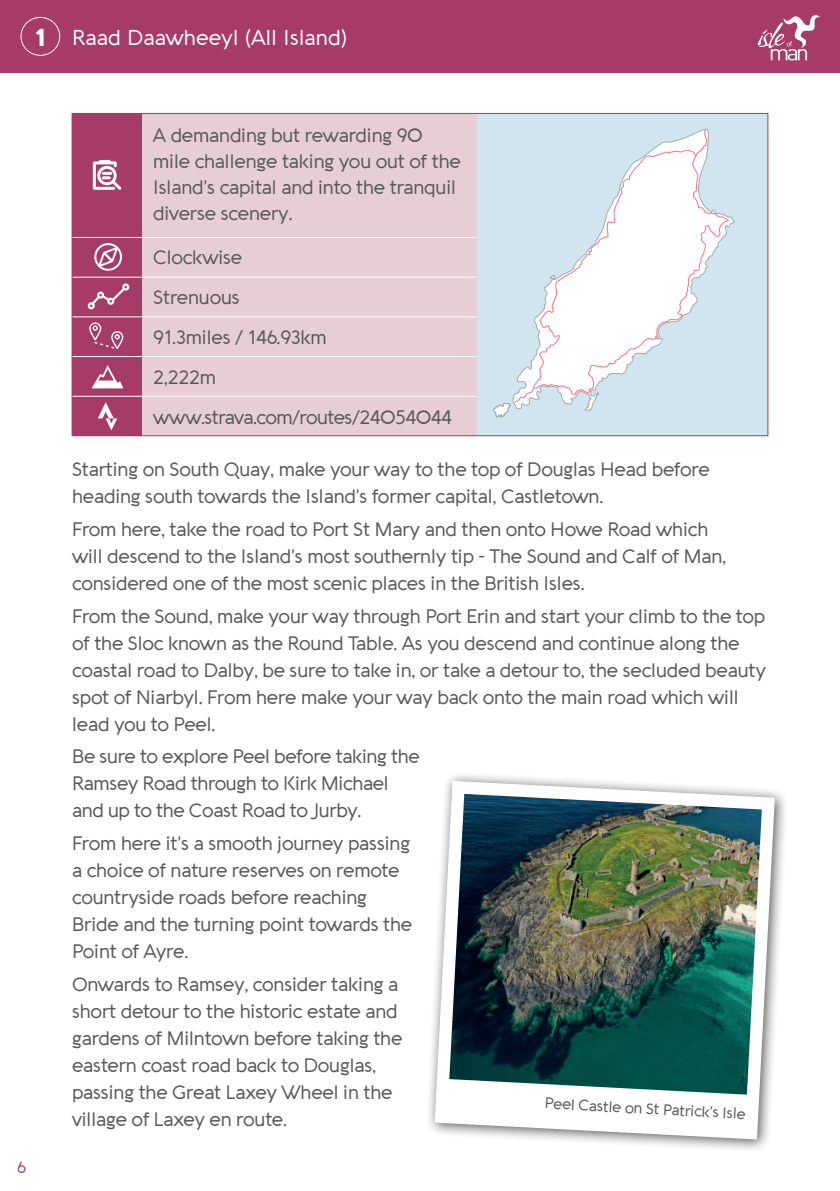
<style>
.page{position:relative;width:840px;height:1191px;background:#fff}
.page>*{position:absolute;margin:0;border:0;box-sizing:border-box;transform-origin:0 0}
.t1{font:900 24px "Aquawax";color:#fff}
.t2{font:21px "Aquawax";color:#fff}
.t3{font:19px/27px "Aquawax";letter-spacing:-.015em;color:#57585a}
.t4{font:16px "Aquawax";color:#a73b67}
.t5{font:15px "Aquawax";color:#57585a}
</style>
<div class="page">
<div style="left:476px;top:113px;width:291px;height:322px;background:#d0e5ef"></div>
<div style="left:0;top:0;width:839px;height:73px;background:#a73b67"></div>
<div style="left:72px;top:113px;width:404px;height:323px;background:#e7ced5"></div>
<div style="left:72px;top:113px;width:70px;height:323px;background:#a73b67"></div>
<svg style="left:89px;top:322px;width:34px;height:27px"></svg>
<svg style="left:92px;top:365px;width:31px;height:23px"></svg>
<svg style="left:98px;top:402px;width:19px;height:28px"></svg>
<svg style="left:93px;top:160px;width:28px;height:30px"></svg>
<svg style="left:94px;top:243px;width:28px;height:28px"></svg>
<div style="left:88px;top:302px;width:7px;height:7px;border:2px solid #fff;border-radius:50%"></div>
<div style="left:122px;top:283px;width:7px;height:7px;border:2px solid #fff;border-radius:50%"></div>
<svg style="left:89px;top:286px;width:38px;height:21px"></svg>
<svg style="left:493px;top:130px;width:235px;height:287px"></svg>
<hr style="left:72px;top:237px;width:404px;height:1px;background:#fff">
<hr style="left:72px;top:277px;width:404px;height:1px;background:#fff">
<hr style="left:72px;top:316px;width:404px;height:1px;background:#fff">
<hr style="left:72px;top:356px;width:404px;height:1px;background:#fff">
<hr style="left:72px;top:396px;width:404px;height:1px;background:#fff">
<div style="left:424px;top:771px;width:364px;height:382px;background:#231f20;opacity:.75"></div>
<img style="left:428px;top:774px;width:352px;height:372px">
<div style="left:20px;top:17px;width:40px;height:39px;border:1px solid #fff;border-radius:50%"></div>
<svg style="left:757px;top:15px;width:62px;height:45px"></svg>
<p class="t1" style="left:35px;top:21px;width:12px">1</p>
<p class="t2" style="left:72px;top:25px;width:276px">Raad Daawheeyl (All Island)</p>
<p class="t4" style="left:17px;top:1157px;width:10px">6</p>
<p class="t3" style="left:153px;top:122px;width:309px;line-height:26px">A demanding but rewarding 90 mile challenge taking you out of the<br>Island’s capital and into the tranquil diverse scenery.</p>
<p class="t3" style="left:153px;top:238px;width:300px;line-height:39.8px">Clockwise<br>Strenuous<br>91.3miles / 146.93km<br>2,222m www.strava.com/routes/24054044</p>
<p class="t3" style="left:72px;top:456px;width:639px">Starting on South Quay, make your way to the top of Douglas Head before heading south towards the Island’s former capital, Castletown.</p>
<p class="t3" style="left:72px;top:515px;width:655px">From here, take the road to Port St Mary and then onto Howe Road which will descend to the Island’s most southernly tip - The Sound and Calf of Man, considered one of the most scenic places in the British Isles.</p>
<p class="t3" style="left:72px;top:602px;width:695px">From the Sound, make your way through Port Erin and start your climb to the top of the Sloc known as the Round Table. As you descend and continue along the coastal road to Dalby, be sure to take in, or take a detour to, the secluded beauty spot of Niarbyl. From here make your way back onto the main road which will lead you to Peel.</p>
<p class="t3" style="left:72px;top:743px;width:349px">Be sure to explore Peel before taking the<br>Ramsey Road through to Kirk Michael and up to the Coast Road to Jurby.</p>
<p class="t3" style="left:72px;top:829px;width:342px">From here it’s a smooth journey passing a choice of nature reserves on remote countryside roads before reaching<br>Bride and the turning point towards the<br>Point of Ayre.</p>
<p class="t3" style="left:72px;top:970px;width:332px">Onwards to Ramsey, consider taking a short detour to the historic estate and gardens of Milntown before taking the eastern coast road back to Douglas, passing the Great Laxey Wheel in the village of Laxey en route.</p>
<p class="t5" style="left:545px;top:1094px;width:203px;rotate:3deg">Peel Castle on StPatrick’s Isle</p>
</div>
